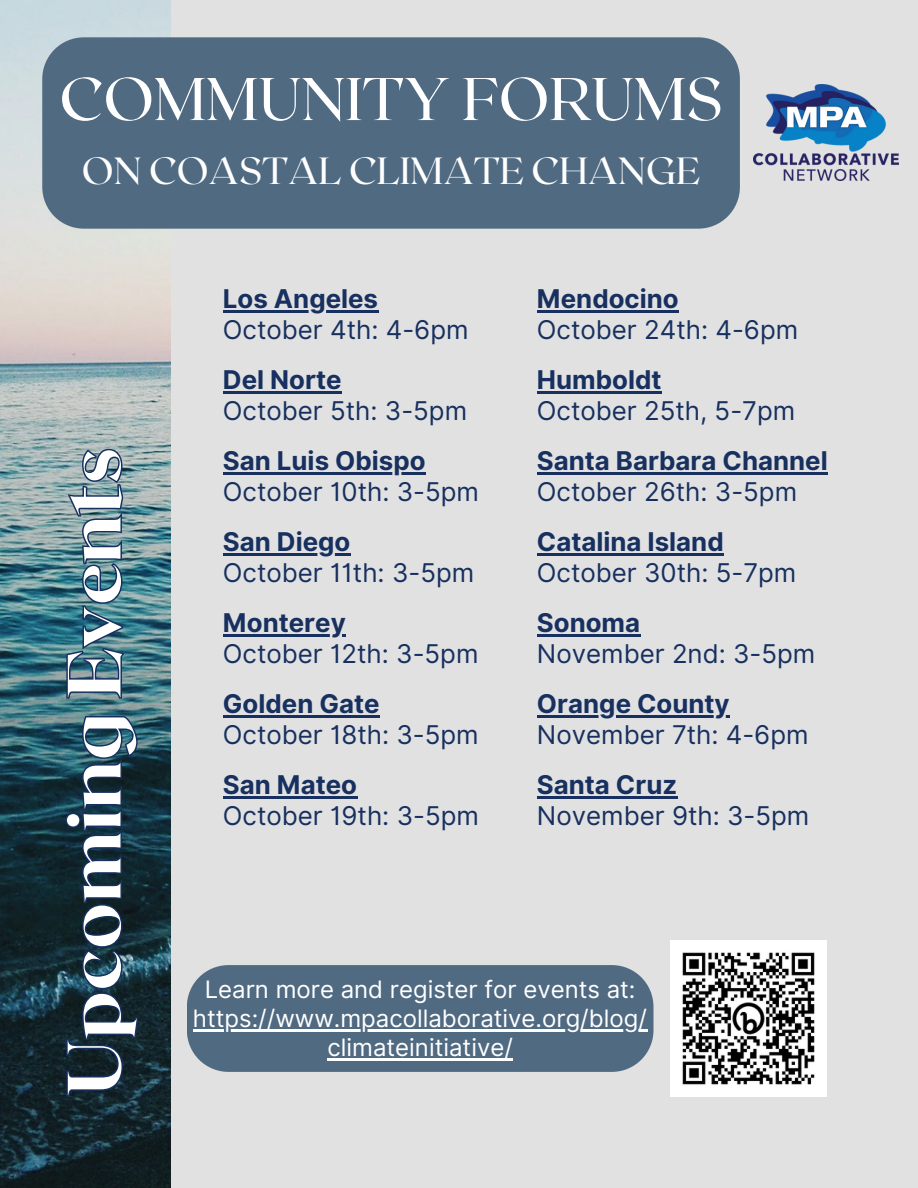
<style>
.page{position:relative;width:918px;height:1188px;background:#e1e1e1}
.page>*{position:absolute;margin:0;border:0;box-sizing:border-box;transform-origin:0 0}
.t1{font:800 75.3px "Roxborough CF";color:#fff}
.t2{font:60px "Roxborough CF";color:#fff}
.t3{font:37.8px "Roxborough CF";color:#fff}
.t4{font:25.8px "Inter";color:#17305f}
.t5{font:700 25.8px "Inter";color:#17305f}
.t6{font:24px/29.2px "Inter";color:#fff;text-align:center}
</style>
<div class="page">
<img style="left:0;top:0;width:170px;height:1188px">
<hr style="left:223px;top:310px;width:155px;height:2px;background:#17305f">
<hr style="left:223px;top:391px;width:119px;height:2px;background:#17305f">
<hr style="left:223px;top:472px;width:203px;height:2px;background:#17305f">
<hr style="left:223px;top:553px;width:127px;height:2px;background:#17305f">
<hr style="left:223px;top:634px;width:123px;height:2px;background:#17305f">
<hr style="left:223px;top:715px;width:157px;height:2px;background:#17305f">
<hr style="left:223px;top:796px;width:134px;height:2px;background:#17305f">
<svg style="left:59px;top:447px;width:81px;height:651px;background:#325362"></svg>
<hr style="left:537px;top:310px;width:142px;height:2px;background:#17305f">
<hr style="left:537px;top:391px;width:125px;height:2px;background:#17305f">
<hr style="left:537px;top:472px;width:291px;height:2px;background:#17305f">
<hr style="left:537px;top:553px;width:187px;height:2px;background:#17305f">
<hr style="left:537px;top:634px;width:103px;height:2px;background:#17305f">
<hr style="left:537px;top:715px;width:193px;height:2px;background:#17305f">
<hr style="left:537px;top:796px;width:140px;height:2px;background:#17305f">
<img style="left:671px;top:941px;width:155px;height:155px">
<div style="left:187px;top:965px;width:466px;height:107px;background:#506a82"></div>
<hr style="left:193px;top:1029px;width:454px;height:2px;background:#fff">
<hr style="left:327px;top:1058px;width:186px;height:3px;background:#fff">
<div style="left:42px;top:37px;width:698px;height:192px;background:#506a82"></div>
<img style="left:754px;top:85px;width:145px;height:96px">
<p class="t2" style="left:59px;top:60px;width:665px">COMMUNITY FORUMS</p>
<p class="t3" style="left:82px;top:146px;width:620px">ON COASTAL CLIMATE CHANGE</p>
<p class="t1" style="left:45px;top:1096px;width:650px;rotate:-90deg">Upcoming Events</p>
<p class="t5" style="left:223px;top:283px;width:157px">Los Angeles</p>
<p class="t4" style="left:223px;top:315px;width:247px">October 4th: 4-6pm</p>
<p class="t5" style="left:223px;top:364px;width:120px">Del Norte</p>
<p class="t4" style="left:223px;top:396px;width:246px">October 5th: 3-5pm</p>
<p class="t5" style="left:223px;top:445px;width:204px">San Luis Obispo</p>
<p class="t4" style="left:223px;top:477px;width:258px">October 10th: 3-5pm</p>
<p class="t5" style="left:223px;top:526px;width:129px">San Diego</p>
<p class="t4" style="left:223px;top:558px;width:253px">October 11th: 3-5pm</p>
<p class="t5" style="left:223px;top:607px;width:124px">Monterey</p>
<p class="t4" style="left:223px;top:639px;width:257px">October 12th: 3-5pm</p>
<p class="t5" style="left:223px;top:688px;width:158px">Golden Gate</p>
<p class="t4" style="left:223px;top:720px;width:257px">October 18th: 3-5pm</p>
<p class="t5" style="left:223px;top:769px;width:136px">San Mateo</p>
<p class="t4" style="left:223px;top:801px;width:258px">October 19th: 3-5pm</p>
<p class="t5" style="left:537px;top:283px;width:143px">Mendocino</p>
<p class="t4" style="left:537px;top:315px;width:263px">October 24th: 4-6pm</p>
<p class="t5" style="left:537px;top:364px;width:126px">Humboldt</p>
<p class="t4" style="left:537px;top:396px;width:260px">October 25th, 5-7pm</p>
<p class="t5" style="left:537px;top:445px;width:292px">Santa Barbara Channel</p>
<p class="t4" style="left:537px;top:477px;width:262px">October 26th: 3-5pm</p>
<p class="t5" style="left:537px;top:526px;width:188px">Catalina Island</p>
<p class="t4" style="left:537px;top:558px;width:261px">October 30th: 5-7pm</p>
<p class="t5" style="left:537px;top:607px;width:105px">Sonoma</p>
<p class="t4" style="left:537px;top:639px;width:280px">November 2nd: 3-5pm</p>
<p class="t5" style="left:537px;top:688px;width:194px">Orange County</p>
<p class="t4" style="left:537px;top:720px;width:273px">November 7th: 4-6pm</p>
<p class="t5" style="left:537px;top:769px;width:142px">Santa Cruz</p>
<p class="t4" style="left:537px;top:801px;width:274px">November 9th: 3-5pm</p>
<p class="t6" style="left:193px;top:974px;width:455px">Learn more and register for events at: https://www.mpacollaborative.org/blog/ climateinitiative/</p>
</div>
